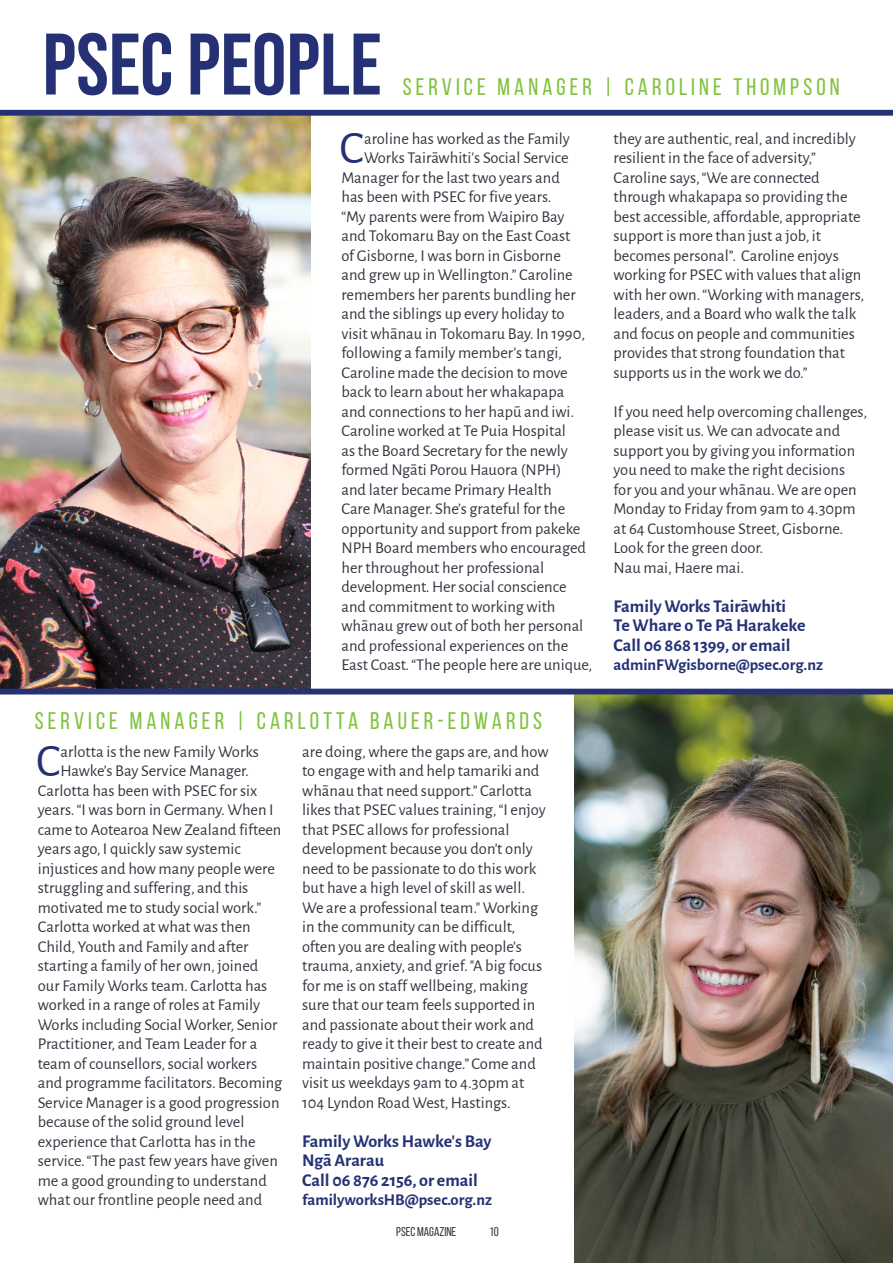
<style>
.page{position:relative;width:893px;height:1263px;background:#fff}
.page>*{position:absolute;margin:0;border:0;box-sizing:border-box;transform-origin:0 0}
.Special_Headline{font:700 87px "Bebas Neue Pro";color:#253174}
.Body_Text_-_Drop_Cap{font:46.95px "Alegreya Sans";color:#253174}
.Section_Header_-_Cen{font:24px "Bebas Neue";letter-spacing:.17em;color:#81c340}
.Body_Text_-_Drop_Cap-2{font:700 18px/19.5px "Alegreya Sans";color:#253174}
.Body_Text_-_Drop_Cap-3{font:16.5px/19.5px "Alegreya Sans";color:#323640}
.Body_Text_-_Drop_Cap-4{font:700 16.5px "Alegreya Sans";color:#253174}
.t1{font:12.75px "Bebas Neue";color:#323738}
</style>
<div class="page">
<img style="left:0;top:116px;width:310px;height:573px">
<img style="left:574px;top:694px;width:319px;height:569px">
<div style="left:0;top:689px;width:893px;height:5px;background:#253174"></div>
<div style="left:0;top:110px;width:893px;height:6px;background:#253174"></div>
<p class="Special_Headline" style="left:43px;top:15px;width:340px">PSEC PEOPLE</p>
<p class="Body_Text_-_Drop_Cap" style="left:340px;top:116px;width:26px">C</p>
<p class="Body_Text_-_Drop_Cap-3" style="left:364px;top:128px;width:207px">aroline has worked as the Family</p>
<p class="Section_Header_-_Cen" style="left:403px;top:73px;width:438px">SERVICE MANAGER | CAROLINE THOMPSON</p>
<p class="Body_Text_-_Drop_Cap-3" style="left:613px;top:128px;width:252px">they are authentic, real, and incredibly resilient in the face of adversity,” Caroline says, “We are connected through whakapapa so providing the best accessible, affordable, appropriate support is more than just a job, it becomes personal”. Caroline enjoys working for PSEC with values that align with her own. “Working with managers, leaders, and a Board who walk the talk and focus on people and communities provides that strong foundation that supports us in the work we do.”</p>
<p class="Body_Text_-_Drop_Cap-3" style="left:613px;top:401px;width:255px">If you need help overcoming challenges, please visit us. We can advocate and support you by giving you information you need to make the right decisions for you and your whānau. We are open<br>Monday to Friday from 9am to 4.30pm at 64 Customhouse Street, Gisborne.<br>Look for the green door.<br>Nau mai, Haere mai.</p>
<p class="Body_Text_-_Drop_Cap-2" style="left:613px;top:595px;width:194px">Family Works Tairāwhiti<br>Te Whare o Te Pā Harakeke<br>Call 06 868 1399, or email</p>
<p class="Body_Text_-_Drop_Cap-4" style="left:613px;top:653px;width:211px">adminFWgisborne@psec.org.nz</p>
<p class="Body_Text_-_Drop_Cap-3" style="left:364px;top:147px;width:206px">Works Tairāwhiti's Social Service</p>
<p class="Body_Text_-_Drop_Cap-3" style="left:341px;top:167px;width:220px">Manager for the last two years and</p>
<p class="Body_Text_-_Drop_Cap-3" style="left:341px;top:186px;width:212px">has been with PSEC for five years.</p>
<p class="Body_Text_-_Drop_Cap-3" style="left:341px;top:206px;width:225px">“My parents were from Waipiro Bay</p>
<p class="Body_Text_-_Drop_Cap-3" style="left:341px;top:225px;width:230px">and Tokomaru Bay on the East Coast</p>
<p class="Body_Text_-_Drop_Cap-3" style="left:341px;top:245px;width:221px">of Gisborne, I was born in Gisborne</p>
<p class="Body_Text_-_Drop_Cap-3" style="left:341px;top:264px;width:233px">and grew up in Wellington.” Caroline</p>
<p class="Body_Text_-_Drop_Cap-3" style="left:341px;top:284px;width:236px">remembers her parents bundling her</p>
<p class="Body_Text_-_Drop_Cap-3" style="left:341px;top:303px;width:224px">and the siblings up every holiday to</p>
<p class="Body_Text_-_Drop_Cap-3" style="left:341px;top:323px;width:245px">visit whānau in Tokomaru Bay. In 1990,</p>
<p class="Body_Text_-_Drop_Cap-3" style="left:341px;top:342px;width:222px">following a family member’s tangi,</p>
<p class="Body_Text_-_Drop_Cap-3" style="left:341px;top:362px;width:228px">Caroline made the decision to move</p>
<p class="Body_Text_-_Drop_Cap-3" style="left:341px;top:381px;width:224px">back to learn about her whakapapa</p>
<p class="Body_Text_-_Drop_Cap-3" style="left:341px;top:401px;width:234px">and connections to her hapū and iwi.</p>
<p class="Body_Text_-_Drop_Cap-3" style="left:341px;top:420px;width:226px">Caroline worked at Te Puia Hospital</p>
<p class="Body_Text_-_Drop_Cap-3" style="left:341px;top:440px;width:228px">as the Board Secretary for the newly</p>
<p class="Body_Text_-_Drop_Cap-3" style="left:341px;top:459px;width:221px">formed Ngāti Porou Hauora (NPH)</p>
<p class="Body_Text_-_Drop_Cap-3" style="left:341px;top:479px;width:212px">and later became Primary Health</p>
<p class="Body_Text_-_Drop_Cap-3" style="left:341px;top:498px;width:225px">Care Manager. She’s grateful for the</p>
<p class="Body_Text_-_Drop_Cap-3" style="left:341px;top:518px;width:240px">opportunity and support from pakeke</p>
<p class="Body_Text_-_Drop_Cap-3" style="left:341px;top:537px;width:246px">NPH Board members who encouraged</p>
<p class="Body_Text_-_Drop_Cap-3" style="left:341px;top:557px;width:204px">her throughout her professional</p>
<p class="Body_Text_-_Drop_Cap-3" style="left:341px;top:576px;width:227px">development. Her social conscience</p>
<p class="Body_Text_-_Drop_Cap-3" style="left:341px;top:596px;width:216px">and commitment to working with</p>
<p class="Body_Text_-_Drop_Cap-3" style="left:341px;top:615px;width:243px">whānau grew out of both her personal</p>
<p class="Body_Text_-_Drop_Cap-3" style="left:341px;top:635px;width:228px">and professional experiences on the</p>
<p class="Body_Text_-_Drop_Cap-3" style="left:341px;top:654px;width:252px">East Coast. “The people here are unique,</p>
<p class="Section_Header_-_Cen" style="left:35px;top:708px;width:509px">SERVICE MANAGER | CARLOTTA BAUER-EDWARDS</p>
<p class="Body_Text_-_Drop_Cap" style="left:36px;top:729px;width:26px">C</p>
<p class="Body_Text_-_Drop_Cap-3" style="left:60px;top:741px;width:200px">arlotta is the new Family Works</p>
<p class="Body_Text_-_Drop_Cap-3" style="left:60px;top:761px;width:190px">Hawke’s Bay Service Manager.</p>
<p class="Body_Text_-_Drop_Cap-3" style="left:38px;top:780px;width:221px">Carlotta has been with PSEC for six</p>
<p class="Body_Text_-_Drop_Cap-3" style="left:38px;top:800px;width:237px">years. “I was born in Germany. When I</p>
<p class="Body_Text_-_Drop_Cap-3" style="left:38px;top:819px;width:245px">came to Aotearoa New Zealand fifteen</p>
<p class="Body_Text_-_Drop_Cap-3" style="left:38px;top:839px;width:204px">years ago, I quickly saw systemic</p>
<p class="Body_Text_-_Drop_Cap-3" style="left:38px;top:858px;width:239px">injustices and how many people were</p>
<p class="Body_Text_-_Drop_Cap-3" style="left:38px;top:878px;width:212px">struggling and suffering, and this</p>
<p class="Body_Text_-_Drop_Cap-3" style="left:38px;top:897px;width:225px">motivated me to study social work.”</p>
<p class="Body_Text_-_Drop_Cap-3" style="left:38px;top:917px;width:214px">Carlotta worked at what was then</p>
<p class="Body_Text_-_Drop_Cap-3" style="left:38px;top:936px;width:212px">Child, Youth and Family and after</p>
<p class="Body_Text_-_Drop_Cap-3" style="left:38px;top:956px;width:222px">starting a family of her own, joined</p>
<p class="Body_Text_-_Drop_Cap-3" style="left:38px;top:975px;width:231px">our Family Works team. Carlotta has</p>
<p class="Body_Text_-_Drop_Cap-3" style="left:38px;top:995px;width:224px">worked in a range of roles at Family</p>
<p class="Body_Text_-_Drop_Cap-3" style="left:38px;top:1014px;width:241px">Works including Social Worker, Senior</p>
<p class="Body_Text_-_Drop_Cap-3" style="left:38px;top:1034px;width:221px">Practitioner, and Team Leader for a</p>
<p class="Body_Text_-_Drop_Cap-3" style="left:38px;top:1053px;width:221px">team of counsellors, social workers</p>
<p class="Body_Text_-_Drop_Cap-3" style="left:38px;top:1073px;width:246px">and programme facilitators. Becoming</p>
<p class="Body_Text_-_Drop_Cap-3" style="left:38px;top:1092px;width:243px">Service Manager is a good progression</p>
<p class="Body_Text_-_Drop_Cap-3" style="left:38px;top:1112px;width:208px">because of the solid ground level</p>
<p class="Body_Text_-_Drop_Cap-3" style="left:38px;top:1131px;width:219px">experience that Carlotta has in the</p>
<p class="Body_Text_-_Drop_Cap-3" style="left:38px;top:1151px;width:242px">service. “The past few years have given</p>
<p class="Body_Text_-_Drop_Cap-3" style="left:38px;top:1170px;width:231px">me a good grounding to understand</p>
<p class="Body_Text_-_Drop_Cap-3" style="left:38px;top:1190px;width:226px">what our frontline people need and</p>
<p class="Body_Text_-_Drop_Cap-3" style="left:302px;top:741px;width:248px">are doing, where the gaps are, and how to engage with and help tamariki and whānau that need support.” Carlotta likes that PSEC values training, “I enjoy that PSEC allows for professional development because you don’t only need to be passionate to do this work but have a high level of skill as well.<br>We are a professional team." Working in the community can be difficult, often you are dealing with people’s trauma, anxiety, and grief. "A big focus for me is on staff wellbeing, making sure that our team feels supported in and passionate about their work and ready to give it their best to create and maintain positive change.” Come and visit us weekdays 9am to 4.30pm at 104 Lyndon Road West, Hastings.</p>
<p class="Body_Text_-_Drop_Cap-2" style="left:302px;top:1130px;width:191px">Family Works Hawke's Bay<br>Ngā Ararau<br>Call 06 876 2156, or email</p>
<p class="Body_Text_-_Drop_Cap-4" style="left:302px;top:1188px;width:191px">familyworksHB@psec.org.nz</p>
<p class="t1" style="left:396px;top:1224px;width:61px">PSEC MAGAZINE</p>
<p class="t1" style="left:490px;top:1224px;width:11px">10</p>
</div>
